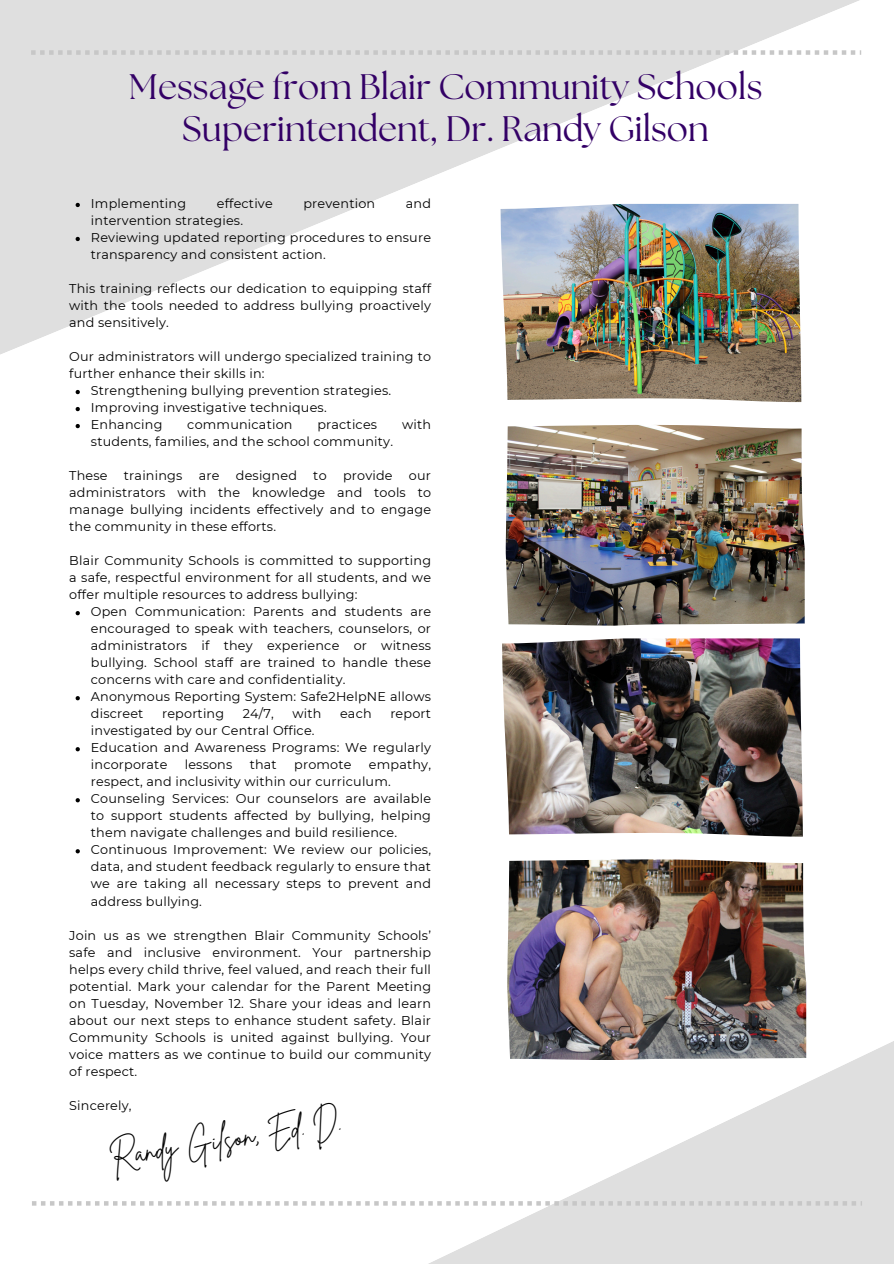
<style>
.page{position:relative;width:894px;height:1264px;background:#fff}
.page>*{position:absolute;margin:0;border:0;box-sizing:border-box;transform-origin:0 0}
.t1{font:35.4px/42.5px "The Seasons";color:#306;text-align:center}
.t2{font:28.65px "Brittany Signature";color:#000}
.t3{font:12.75px/17px "Montserrat";letter-spacing:.015em;color:#000;text-align:justify}
</style>
<div class="page">
<svg style="left:0;top:0;width:862px;height:403px;fill:#dfdfdf"></svg>
<svg style="left:167px;top:970px;width:726px;height:293px"></svg>
<svg style="left:76px;top:203px;width:4px;height:4px"></svg>
<svg style="left:76px;top:237px;width:4px;height:4px"></svg>
<svg style="left:76px;top:390px;width:4px;height:4px"></svg>
<svg style="left:76px;top:407px;width:4px;height:4px"></svg>
<svg style="left:76px;top:424px;width:4px;height:4px"></svg>
<svg style="left:76px;top:611px;width:4px;height:4px"></svg>
<svg style="left:76px;top:696px;width:4px;height:4px"></svg>
<svg style="left:76px;top:747px;width:4px;height:4px"></svg>
<svg style="left:76px;top:798px;width:4px;height:4px"></svg>
<svg style="left:76px;top:849px;width:4px;height:4px"></svg>
<svg style="left:32px;top:1201px;width:829px;height:4px"></svg>
<svg style="left:31px;top:50px;width:829px;height:5px"></svg>
<img style="left:502px;top:638px;width:300px;height:198px">
<img style="left:507px;top:859px;width:298px;height:200px">
<img style="left:500px;top:204px;width:300px;height:198px">
<img style="left:505px;top:425px;width:299px;height:200px">
<p class="t1" style="left:129px;top:67px;width:635px">Message from Blair Community Schools<br>Superintendent, Dr. Randy Gilson</p>
<p class="t3" style="left:91px;top:195px;width:97px">Implementing</p>
<p class="t3" style="left:217px;top:195px;width:57px">effective</p>
<p class="t3" style="left:303px;top:195px;width:73px">prevention</p>
<p class="t3" style="left:406px;top:195px;width:27px">and</p>
<p class="t3" style="left:91px;top:212px;width:154px">intervention strategies.</p>
<p class="t3" style="left:91px;top:229px;width:341px">Reviewing updated reporting procedures to ensure transparency and consistent action.</p>
<p class="t3" style="left:69px;top:280px;width:363px">This training reflects our dedication to equipping staff with the tools needed to address bullying proactively and sensitively.</p>
<p class="t3" style="left:69px;top:348px;width:363px">Our administrators will undergo specialized training to further enhance their skills in:</p>
<p class="t3" style="left:91px;top:382px;width:302px">Strengthening bullying prevention strategies.</p>
<p class="t3" style="left:91px;top:399px;width:237px">Improving investigative techniques.</p>
<p class="t3" style="left:91px;top:416px;width:73px">Enhancing</p>
<p class="t3" style="left:187px;top:416px;width:107px">communication</p>
<p class="t3" style="left:317px;top:416px;width:61px">practices</p>
<p class="t3" style="left:402px;top:416px;width:31px">with</p>
<p class="t3" style="left:91px;top:433px;width:303px">students, families, and the school community.</p>
<p class="t3" style="left:69px;top:467px;width:40px">These</p>
<p class="t3" style="left:124px;top:467px;width:60px">trainings</p>
<p class="t3" style="left:199px;top:467px;width:22px">are</p>
<p class="t3" style="left:236px;top:467px;width:63px">designed</p>
<p class="t3" style="left:313px;top:467px;width:15px">to</p>
<p class="t3" style="left:343px;top:467px;width:51px">provide</p>
<p class="t3" style="left:69px;top:467px;width:363px;text-indent:339px">our administrators with the knowledge and tools to manage bullying incidents effectively and to engage the community in these efforts.</p>
<p class="t3" style="left:69px;top:552px;width:363px">Blair Community Schools is committed to supporting a safe, respectful environment for all students, and we offer multiple resources to address bullying:</p>
<p class="t3" style="left:91px;top:603px;width:341px">Open Communication: Parents and students are encouraged to speak with teachers, counselors, or administrators if they experience or witness bullying. School staff are trained to handle these concerns with care and confidentiality.</p>
<p class="t3" style="left:91px;top:688px;width:341px">Anonymous Reporting System: Safe2HelpNE allows discreet</p>
<p class="t3" style="left:162px;top:705px;width:64px">reporting</p>
<p class="t3" style="left:243px;top:705px;width:32px">24/7,</p>
<p class="t3" style="left:292px;top:705px;width:31px">with</p>
<p class="t3" style="left:340px;top:705px;width:33px">each</p>
<p class="t3" style="left:390px;top:705px;width:42px">report</p>
<p class="t3" style="left:91px;top:722px;width:225px">investigated by our Central Office.</p>
<p class="t3" style="left:91px;top:739px;width:341px">Education and Awareness Programs: We regularly incorporate</p>
<p class="t3" style="left:91px;top:756px;width:341px;text-indent:278px">empathy, respect, and inclusivity within our curriculum.</p>
<p class="t3" style="left:91px;top:790px;width:341px">Counseling Services: Our counselors are available to support students affected by bullying, helping them navigate challenges and build resilience.</p>
<p class="t3" style="left:91px;top:841px;width:341px">Continuous Improvement: We review our policies, data, and student feedback regularly to ensure that we are taking all necessary steps to prevent and address bullying.</p>
<p class="t3" style="left:69px;top:926px;width:363px">Join us as we strengthen Blair Community Schools’ safe and inclusive environment. Your partnership helps every child thrive, feel valued, and reach their full potential. Mark your calendar for the Parent Meeting on Tuesday, November 12. Share your ideas and learn about our next steps to enhance student safety. Blair Community Schools is united against bullying. Your voice matters as we continue to build our community of respect.</p>
<p class="t3" style="left:69px;top:1096px;width:64px">Sincerely,</p>
<p class="t3" style="left:185px;top:756px;width:49px">lessons</p>
<p class="t3" style="left:250px;top:756px;width:29px">that</p>
<p class="t3" style="left:294px;top:756px;width:59px">promote</p>
<h1 class="t2" style="left:106px;top:1138px;width:235px;rotate:-9deg">Randy Gilson, Ed. D.</h1>
</div>
